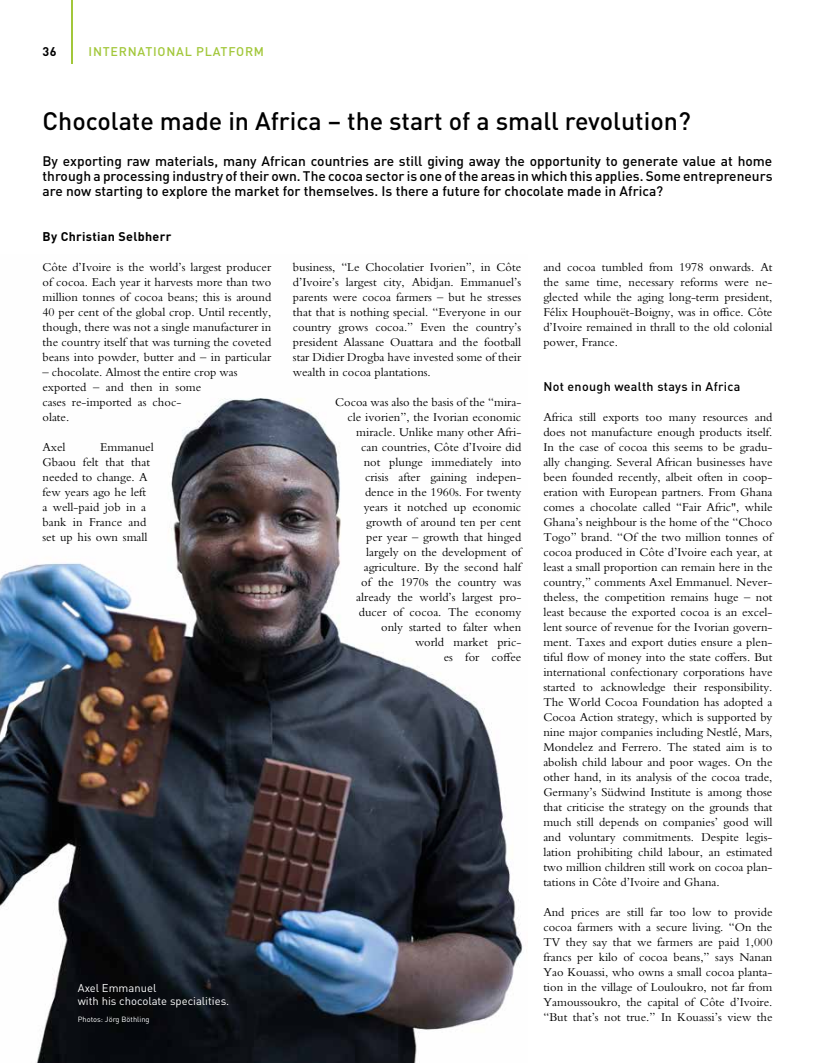
<style>
.page{position:relative;width:815px;height:1063px;background:#fff}
.page>*{position:absolute;margin:0;border:0;box-sizing:border-box;transform-origin:0 0}
.t1{font:500 25px "DIN Pro";color:#000}
.t2{font:500 13.75px/15px "DIN Pro";color:#000;text-align:justify}
.t3{font:12.5px/15px "Bembo Std";color:#000;text-align:justify}
.t4{font:500 12.5px "DIN Pro";letter-spacing:.025em;color:#000}
.t5{font:700 12.5px "DIN Pro";letter-spacing:.025em;color:#000}
.t6{font:500 12.5px "DIN Pro";letter-spacing:.06em;color:#a2c73a}
.t7{font:11.25px/13.5px "DIN Pro";color:#fff}
.t8{font:7.5px "DIN Pro";color:#fff}
</style>
<div class="page">
<hr style="left:71px;top:0;width:2px;height:64px;background:#a2c73a">
<img style="left:0;top:398px;width:523px;height:665px">
<p class="t5" style="left:43px;top:43px;width:16px">36</p>
<p class="t6" style="left:89px;top:43px;width:177px">INTERNATIONAL PLATFORM</p>
<h1 class="t1" style="left:43px;top:104px;width:650px">Chocolate made in Africa – the start of a small revolution?</h1>
<p class="t2" style="left:43px;top:153px;width:731px">By exporting raw materials, many African countries are still giving away the opportunity to generate value at home through a processing industry of their own. The cocoa sector is one of the areas in which this applies. Some entrepreneurs are now starting to explore the market for themselves. Is there a future for chocolate made in Africa?</p>
<p class="t5" style="left:43px;top:228px;width:130px">By Christian Selbherr</p>
<p class="t3" style="left:43px;top:260px;width:230px">Côte d’Ivoire is the world’s largest producer of cocoa. Each year it harvests more than two million tonnes of cocoa beans; this is around 40 per cent of the global crop. Until recently, though, there was not a single manufacturer in the country itself that was turning the coveted beans into powder, butter and – in particular</p>
<p class="t3" style="left:43px;top:365px;width:197px;text-align:left">– chocolate. Almost the entire crop was exported – and then in some<br>cases re-imported as choc-<br>olate.</p>
<p class="t3" style="left:43px;top:440px;width:25px">Axel</p>
<p class="t3" style="left:293px;top:260px;width:230px">business, “Le Chocolatier Ivorien”, in Côte d’Ivoire’s largest city, Abidjan. Emmanuel’s parents were cocoa farmers – but he stresses that that is nothing special. “Everyone in our country grows cocoa.” Even the country’s president Alassane Ouattara and the football star Didier Drogba have invested some of their wealth in cocoa plantations.</p>
<p class="t3" style="left:335px;top:395px;width:188px;text-align:right">Cocoa was also the basis of the “mira&shy;cle ivorien”, the Ivorian economic miracle. Unlike many other Afri-<br>can countries, Côte d’Ivoire did<br>not plunge immediately into<br>crisis after gaining indepen&shy;dence in the 1960s. For twenty<br>years it notched up economic growth of around ten per cent<br>per year – growth that hinged largely on the development of agriculture. By the second half<br>of the 1970s the country was already the world’s largest pro&shy;ducer of cocoa. The economy only started to falter when<br>world market pric-<br>es for coffee</p>
<p class="t3" style="left:543px;top:260px;width:231px">and cocoa tumbled from 1978 onwards. At the same time, necessary reforms were ne&shy;glected while the aging long-term president, Félix Houphouët-Boigny, was in office. Côte d’Ivoire remained in thrall to the old colonial power, France.</p>
<p class="t4" style="left:543px;top:378px;width:199px">Not enough wealth stays in Africa</p>
<p class="t3" style="left:543px;top:410px;width:231px">Africa still exports too many resources and does not manufacture enough products itself.<br>In the case of cocoa this seems to be gradu&shy;ally changing. Several African businesses have been founded recently, albeit often in coop&shy;eration with European partners. From Ghana comes a chocolate called “Fair Afric", while Ghana’s neighbour is the home of the “Choco Togo” brand. “Of the two million tonnes of cocoa produced in Côte d’Ivoire each year, at least a small proportion can remain here in the country,” comments Axel Emmanuel. Never&shy;theless, the competition remains huge – not least because the exported cocoa is an excel&shy;lent source of revenue for the Ivorian govern&shy;ment. Taxes and export duties ensure a plen&shy;tiful flow of money into the state coffers. But international confectionary corporations have started to acknowledge their responsibility.<br>The World Cocoa Foundation has adopted a Cocoa Action strategy, which is supported by nine major companies including Nestlé, Mars, Mondelez and Ferrero. The stated aim is to abolish child labour and poor wages. On the other hand, in its analysis of the cocoa trade, Germany’s Südwind Institute is among those that criticise the strategy on the grounds that much still depends on companies’ good will and voluntary commitments. Despite legis&shy;lation prohibiting child labour, an estimated two million children still work on cocoa plan&shy;tations in Côte d’Ivoire and Ghana.</p>
<p class="t3" style="left:543px;top:905px;width:231px">And prices are still far too low to provide cocoa farmers with a secure living. “On the TV they say that we farmers are paid 1,000 francs per kilo of cocoa beans,” says Nanan Yao Kouassi, who owns a small cocoa planta&shy;tion in the village of Louloukro, not far from Yamoussoukro, the capital of Côte d’Ivoire. “But that’s not true.” In Kouassi’s view the</p>
<p class="t3" style="left:43px;top:440px;width:113px;text-align:left;text-indent:58px">Emmanuel<br>Gbaou felt that that needed to change. A few years ago he left a well-paid job in a bank in France and set up his own small</p>
<p class="t7" style="left:78px;top:981px;width:153px">Axel Emmanuel<br>with his chocolate specialities.</p>
<p class="t8" style="left:78px;top:1014px;width:73px">Photos: Jörg Böthling</p>
</div>
